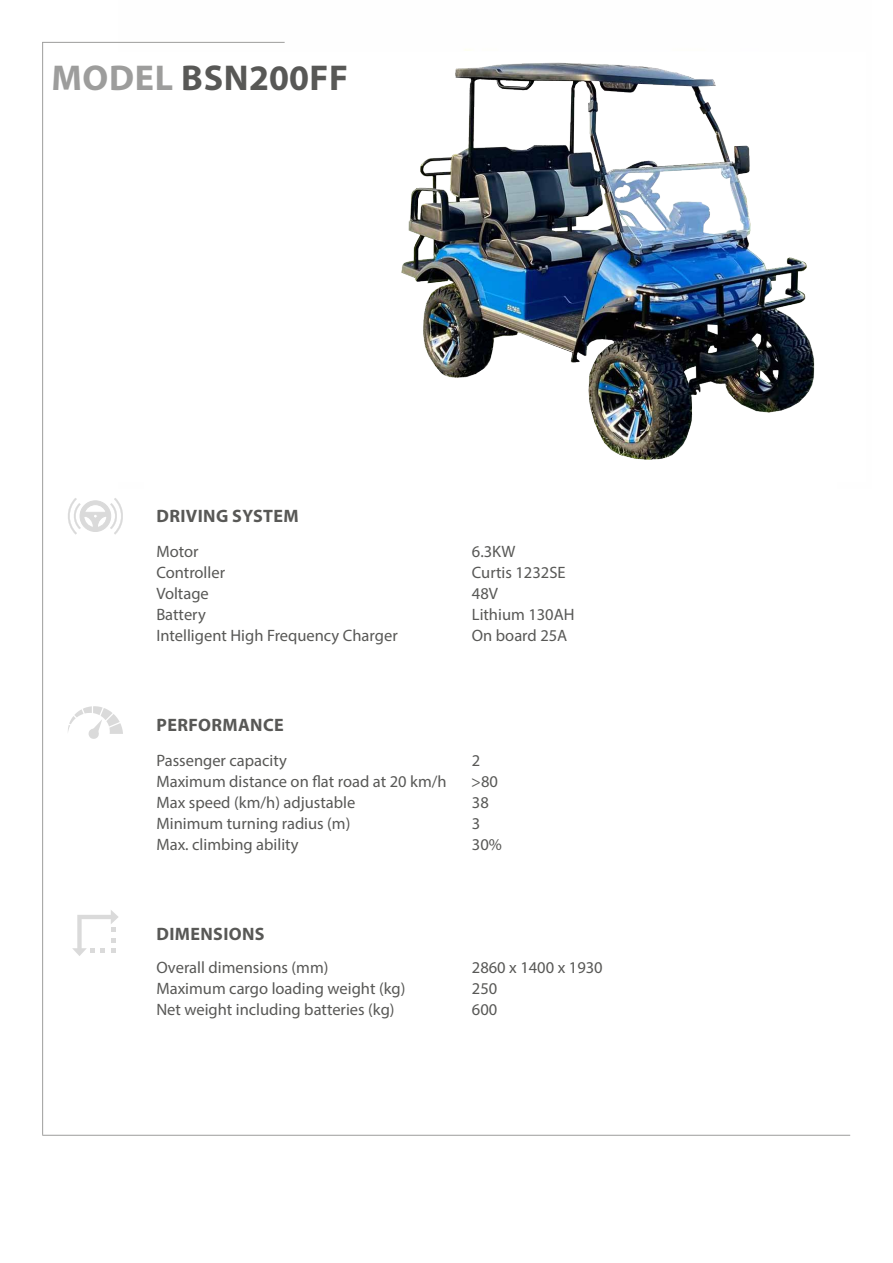
<style>
.page{position:relative;width:893px;height:1263px;background:#fff}
.page>*{position:absolute;margin:0;border:0;box-sizing:border-box;transform-origin:0 0}
.t1{font:700 36px "Myriad Pro";letter-spacing:.02em;color:#585856}
.t2{font:700 36px "Myriad Pro";color:#575756}
.t3{font:700 18px "Myriad Pro";letter-spacing:.02em;color:#585856}
.t4{font:16.5px "Myriad Pro";color:#585856}
.t5{font:16.5px/21px "Myriad Pro";color:#575756}
.s1{color:#9d9d9c}
</style>
<div class="page">
<hr style="left:42px;top:42px;width:1px;height:1093px;background:#9d9d9c">
<hr style="left:42px;top:1135px;width:808px;height:1px;background:#9d9d9c">
<hr style="left:42px;top:42px;width:243px;height:1px;background:#9d9d9c">
<img style="left:401px;top:63px;width:414px;height:397px">
<h1 class="t1" style="left:51px;top:54px;width:298px"><span class="s1">MODEL</span> BSN200FF</h1>
<h1 class="t2" style="left:269px;top:55px;width:40px">FF</h1>
<p class="t3" style="left:157px;top:505px;width:144px">DRIVING SYSTEM</p>
<p class="t4" style="left:156px;top:541px;width:44px">Motor</p>
<p class="t4" style="left:472px;top:541px;width:45px">6.3KW</p>
<p class="t4" style="left:156px;top:562px;width:70px">Controller</p>
<p class="t4" style="left:472px;top:562px;width:95px">Curtis 1232SE</p>
<p class="t4" style="left:156px;top:583px;width:54px">Voltage</p>
<p class="t4" style="left:472px;top:583px;width:28px">48V</p>
<p class="t4" style="left:156px;top:604px;width:51px">Battery</p>
<p class="t4" style="left:472px;top:604px;width:104px">Lithium 130AH</p>
<p class="t4" style="left:156px;top:625px;width:243px">Intelligent High Frequency Charger</p>
<p class="t4" style="left:472px;top:625px;width:97px">On board 25A</p>
<p class="t5" style="left:471px;top:540px;width:22px">38</p>
<p class="t5" style="left:532px;top:561px;width:18px">68</p>
<p class="t5" style="left:540px;top:603px;width:35px;text-indent:-68px">Trojan 6 x T875<br>16</p>
<p class="t3" style="left:157px;top:713px;width:129px">PERFORMANCE</p>
<p class="t4" style="left:156px;top:750px;width:132px">Passenger capacity</p>
<p class="t4" style="left:472px;top:750px;width:10px">2</p>
<p class="t4" style="left:156px;top:771px;width:292px">Maximum distance on flat road at 20 km/h</p>
<p class="t4" style="left:471px;top:771px;width:28px">&gt;80</p>
<p class="t4" style="left:156px;top:792px;width:201px">Max speed (km/h) adjustable</p>
<p class="t4" style="left:472px;top:792px;width:18px">38</p>
<p class="t4" style="left:156px;top:813px;width:196px">Minimum turning radius (m)</p>
<p class="t4" style="left:472px;top:813px;width:10px">3</p>
<p class="t4" style="left:156px;top:834px;width:144px">Max. climbing ability</p>
<p class="t4" style="left:472px;top:834px;width:31px">30%</p>
<p class="t5" style="left:471px;top:749px;width:10px">4</p>
<p class="t5" style="left:471px;top:791px;width:18px">40</p>
<p class="t5" style="left:471px;top:833px;width:10px">2</p>
<p class="t3" style="left:157px;top:922px;width:110px">DIMENSIONS</p>
<p class="t4" style="left:156px;top:958px;width:174px">Overall dimensions (mm)</p>
<p class="t4" style="left:472px;top:958px;width:132px">2860 x 1400 x 1930</p>
<p class="t4" style="left:156px;top:979px;width:250px">Maximum cargo loading weight (kg)</p>
<p class="t4" style="left:472px;top:979px;width:27px">250</p>
<p class="t4" style="left:156px;top:1000px;width:240px">Net weight including batteries (kg)</p>
<p class="t4" style="left:472px;top:1000px;width:27px">600</p>
<p class="t5" style="left:480px;top:957px;width:18px">92</p>
<p class="t5" style="left:528px;top:957px;width:18px">18</p>
<p class="t5" style="left:568px;top:957px;width:27px">205</p>
<p class="t5" style="left:157px;top:978px;width:244px">Loading platform dimensions (mm)<br>Maximum loading weigh (kg)</p>
<p class="t5" style="left:471px;top:999px;width:18px">37</p>
</div>
